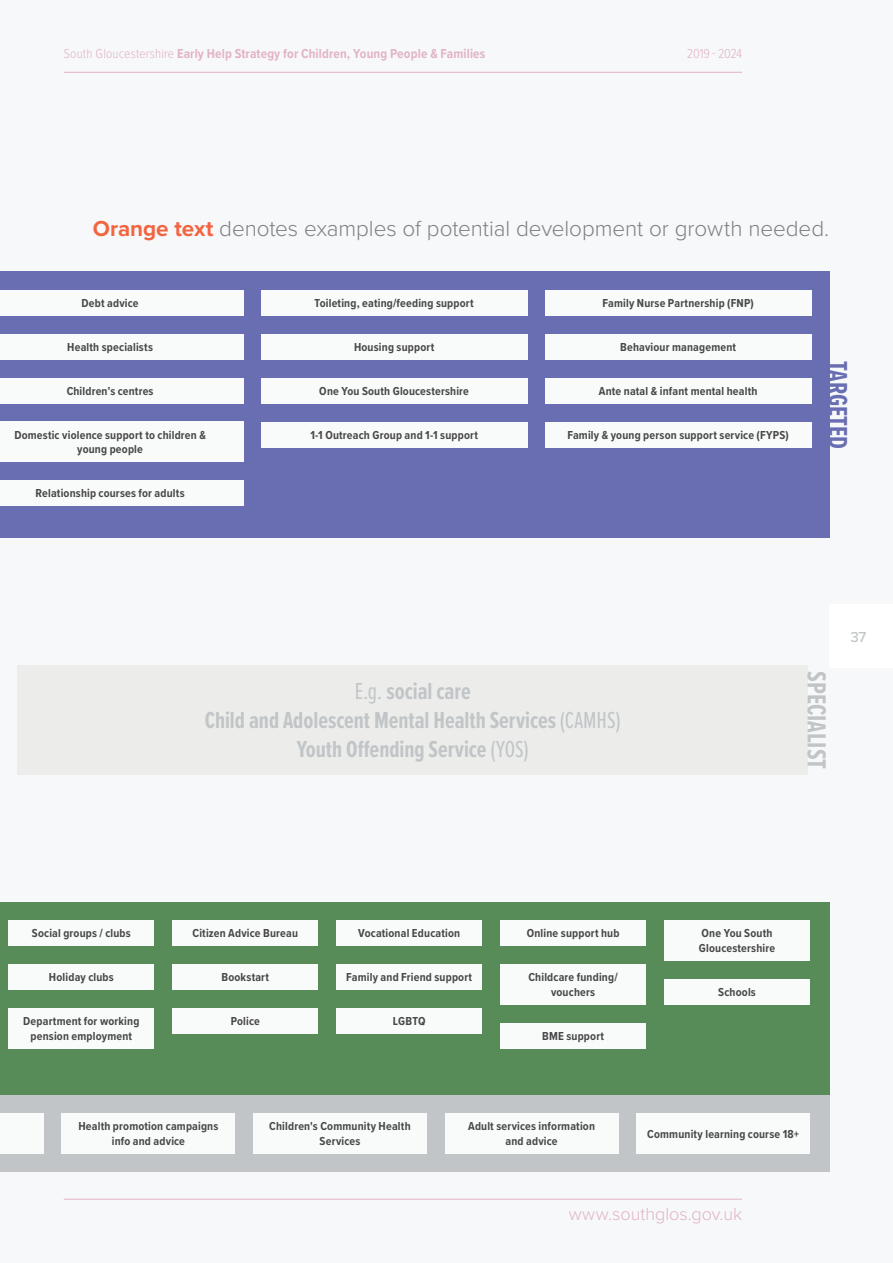
<style>
.page{position:relative;width:893px;height:1263px;background:#f7f8f9}
.page>*{position:absolute;margin:0;border:0;box-sizing:border-box;transform-origin:0 0}
.t1{font:700 27px "Proxima Nova Ex Cn";letter-spacing:-.005em;color:#c1c5c7}
.t2{font:700 27px "Proxima Nova Ex Cn";letter-spacing:-.005em;color:#696eb2}
.t3{font:700 24px/28.8px "Proxima Nova Ex Cn";color:#c1c5c7;text-align:center}
.t4{font:300 22.5px "Proxima Nova";letter-spacing:-.005em;color:#7e8083}
.t5{font:300 18px "Proxima Nova";letter-spacing:-.005em;color:#e2b3c7}
.t6{font:500 15px "Proxima Nova";color:#c1c5c7}
.t7{font:700 13.5px "Proxima Nova Cond";letter-spacing:.01em;color:#e2b3c7}
.t8{font:300 13.5px "Proxima Nova Cond";letter-spacing:-.025em;color:#e2b3c7}
.t9{font:700 12px/14.4px "Proxima Nova Cond";letter-spacing:.015em;color:#48484a;text-align:center}
.s1{font-weight:300}
.s2{font-weight:700;color:#f26541}
.s3{font-weight:400}
</style>
<div class="page">
<div style="left:829px;top:604px;width:64px;height:63px;background:#fff"></div>
<hr style="left:64px;top:1199px;width:678px;height:1px;background:#e2b3c7">
<hr style="left:64px;top:72px;width:678px;height:1px;background:#e2b3c7">
<div style="left:0;top:272px;width:829px;height:266px;background:#696eb2"></div>
<div style="left:0;top:902px;width:829px;height:193px;background:#578c58"></div>
<div style="left:8px;top:920px;width:146px;height:26px;background:#f9fafa"></div>
<div style="left:8px;top:964px;width:146px;height:26px;background:#f9fafa"></div>
<div style="left:8px;top:1008px;width:146px;height:40px;background:#f9fafa"></div>
<div style="left:172px;top:920px;width:146px;height:26px;background:#f9fafa"></div>
<div style="left:172px;top:964px;width:146px;height:26px;background:#f9fafa"></div>
<div style="left:172px;top:1008px;width:146px;height:26px;background:#f9fafa"></div>
<div style="left:336px;top:920px;width:146px;height:26px;background:#f9fafa"></div>
<div style="left:336px;top:964px;width:146px;height:26px;background:#f9fafa"></div>
<div style="left:336px;top:1008px;width:146px;height:26px;background:#f9fafa"></div>
<div style="left:500px;top:920px;width:146px;height:26px;background:#f9fafa"></div>
<div style="left:500px;top:1022px;width:146px;height:26px;background:#f9fafa"></div>
<div style="left:500px;top:964px;width:146px;height:40px;background:#f9fafa"></div>
<div style="left:664px;top:920px;width:146px;height:41px;background:#f9fafa"></div>
<div style="left:664px;top:979px;width:146px;height:25px;background:#f9fafa"></div>
<div style="left:0;top:1095px;width:829px;height:76px;background:#c1c5c7"></div>
<div style="left:0;top:1113px;width:44px;height:41px;background:#f9fafa"></div>
<div style="left:62px;top:1113px;width:173px;height:41px;background:#f9fafa"></div>
<div style="left:253px;top:1113px;width:174px;height:41px;background:#f9fafa"></div>
<div style="left:445px;top:1113px;width:173px;height:41px;background:#f9fafa"></div>
<div style="left:636px;top:1113px;width:174px;height:41px;background:#f9fafa"></div>
<div style="left:18px;top:665px;width:790px;height:110px;background:#ecedeb"></div>
<div style="left:0;top:290px;width:243px;height:26px;background:#f9fafa"></div>
<div style="left:0;top:334px;width:243px;height:25px;background:#f9fafa"></div>
<div style="left:0;top:377px;width:243px;height:26px;background:#f9fafa"></div>
<div style="left:0;top:421px;width:243px;height:41px;background:#f9fafa"></div>
<div style="left:0;top:480px;width:243px;height:26px;background:#f9fafa"></div>
<div style="left:261px;top:290px;width:266px;height:26px;background:#f9fafa"></div>
<div style="left:261px;top:334px;width:266px;height:25px;background:#f9fafa"></div>
<div style="left:261px;top:377px;width:266px;height:26px;background:#f9fafa"></div>
<div style="left:261px;top:421px;width:266px;height:26px;background:#f9fafa"></div>
<div style="left:545px;top:290px;width:266px;height:26px;background:#f9fafa"></div>
<div style="left:545px;top:334px;width:266px;height:25px;background:#f9fafa"></div>
<div style="left:545px;top:377px;width:266px;height:26px;background:#f9fafa"></div>
<div style="left:545px;top:421px;width:266px;height:26px;background:#f9fafa"></div>
<p class="t7" style="left:64px;top:44px;width:423px"><span class="s1">South Gloucestershire</span> Early Help Strategy for Children, Young People &amp; Families</p>
<p class="t8" style="left:687px;top:44px;width:57px">2019 - 2024</p>
<h3 class="t4" style="left:93px;top:211px;width:738px"><span class="s2">Orange text</span> denotes examples of potential development or growth needed.</h3>
<p class="t9" style="left:82px;top:295px;width:59px">Debt advice</p>
<p class="t9" style="left:67px;top:339px;width:87px">Health specialists</p>
<p class="t9" style="left:67px;top:383px;width:88px">Children’s centres</p>
<p class="t9" style="left:14px;top:427px;width:193px">Domestic violence support to children &amp; young people</p>
<p class="t9" style="left:36px;top:485px;width:151px">Relationship courses for adults</p>
<p class="t9" style="left:315px;top:295px;width:161px">Toileting, eating/feeding support</p>
<p class="t9" style="left:354px;top:339px;width:82px">Housing support</p>
<p class="t9" style="left:319px;top:383px;width:151px">One You South Gloucestershire</p>
<p class="t9" style="left:310px;top:427px;width:169px">1-1 Outreach Group and 1-1 support</p>
<p class="t9" style="left:602px;top:295px;width:153px">Family Nurse Partnership (FNP)</p>
<p class="t9" style="left:620px;top:339px;width:117px">Behaviour management</p>
<p class="t9" style="left:599px;top:383px;width:160px">Ante natal &amp; infant mental health</p>
<p class="t9" style="left:567px;top:427px;width:223px">Family &amp; young person support service (FYPS)</p>
<h1 class="t2" style="left:858px;top:361px;width:89px;rotate:90deg">TARGETED</h1>
<h2 class="t3" style="left:205px;top:676px;width:417px"><span class="s3">E.g.</span> social care<br>Child and Adolescent Mental Health Services <span class="s3">(CAMHS)<br></span>Youth Offending Service <span class="s3">(YOS)</span></h2>
<h1 class="t1" style="left:836px;top:671px;width:99px;rotate:90deg">SPECIALIST</h1>
<p class="t6" style="left:850px;top:625px;width:17px">37</p>
<p class="t9" style="left:32px;top:926px;width:100px">Social groups / clubs</p>
<p class="t9" style="left:49px;top:970px;width:66px">Holiday clubs</p>
<p class="t9" style="left:23px;top:1014px;width:118px">Department for working pension employment</p>
<p class="t9" style="left:193px;top:926px;width:107px">Citizen Advice Bureau</p>
<p class="t9" style="left:221px;top:970px;width:49px">Bookstart</p>
<p class="t9" style="left:231px;top:1014px;width:31px">Police</p>
<p class="t9" style="left:358px;top:926px;width:103px">Vocational Education</p>
<p class="t9" style="left:346px;top:970px;width:127px">Family and Friend support</p>
<p class="t9" style="left:393px;top:1014px;width:34px">LGBTQ</p>
<p class="t9" style="left:527px;top:926px;width:94px">Online support hub</p>
<p class="t9" style="left:528px;top:970px;width:91px">Childcare funding/ vouchers</p>
<p class="t9" style="left:542px;top:1028px;width:63px">BME support</p>
<p class="t9" style="left:699px;top:926px;width:78px;text-align:left">One You South<br>Gloucestershire</p>
<p class="t9" style="left:718px;top:984px;width:39px">Schools</p>
<p class="t9" style="left:78px;top:1119px;width:141px">Health promotion campaigns info and advice</p>
<p class="t9" style="left:269px;top:1119px;width:143px">Children's Community Health<br>Services</p>
<p class="t9" style="left:468px;top:1119px;width:128px">Adult services information and advice</p>
<p class="t9" style="left:647px;top:1126px;width:153px">Community learning course 18+</p>
<h3 class="t5" style="left:569px;top:1201px;width:175px">www.southglos.gov.uk</h3>
</div>
